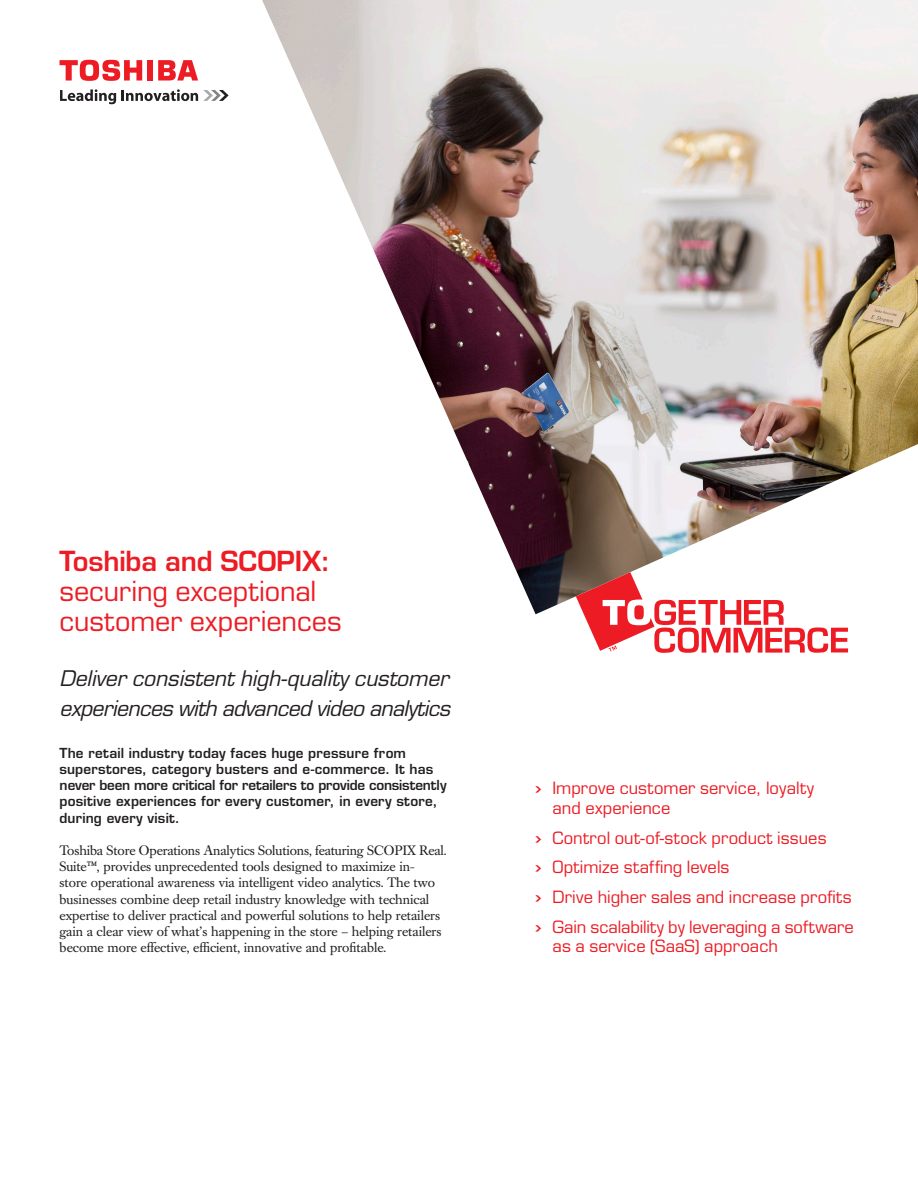
<style>
.page{position:relative;width:918px;height:1188px;background:#fff}
.page>*{position:absolute;margin:0;border:0;box-sizing:border-box;transform-origin:0 0}
._1A_title__color{font:27px/30px "Eurostile LT Std";color:#ed1c24}
._1A_title__color-2{font:italic 21px/30px "Eurostile LT Std";letter-spacing:-.01em;color:#231f20}
.t1{font:16.5px/19.8px "Eurostile LT Std";letter-spacing:.005em;color:#ed1c24}
._2F_body{font:13.5px/16.2px "Caslon Book BE";color:#231f20}
._1B_Introduction{font:600 13.5px/16.2px "Eurostile LT Std";letter-spacing:.01em;color:#231f20}
.s1{font-weight:600}
.s2{font-family:"Chevron"}
</style>
<div class="page">
<img style="left:262px;top:0;width:656px;height:614px">
<svg style="left:60px;top:89px;width:56px;height:15px"></svg>
<svg style="left:122px;top:89px;width:107px;height:12px"></svg>
<div style="left:147px;top:60px;width:6px;height:21px;background:#ed1c24"></div>
<svg style="left:158px;top:60px;width:40px;height:21px"></svg>
<svg style="left:60px;top:60px;width:82px;height:21px"></svg>
<svg style="left:576px;top:572px;width:272px;height:81px"></svg>
<p class="_1A_title__color" style="left:60px;top:546px;width:284px"><span class="s1">Toshiba and SCOPIX: </span>securing exceptional customer experiences</p>
<p class="_1A_title__color-2" style="left:60px;top:664px;width:392px">Deliver consistent high-quality customer experiences with advanced video analytics</p>
<p class="_1B_Introduction" style="left:60px;top:745px;width:389px">The retail industry today faces huge pressure from superstores, category busters and e-commerce. It has never been more critical for retailers to provide consistently positive experiences for every customer, in every store, during every visit.</p>
<p class="_2F_body" style="left:60px;top:843px;width:389px">Toshiba Store Operations Analytics Solutions, featuring SCOPIX Real.<br>Suite™, provides unprecedented tools designed to maximize in-<br>store operational awareness via intelligent video analytics. The two businesses combine deep retail industry knowledge with technical expertise to deliver practical and powerful solutions to help retailers gain a clear view of what’s happening in the store – helping retailers become more effective, efficient, innovative and profitable.</p>
<p class="t1" style="left:553px;top:778px;width:263px;text-indent:-17px"><span class="s2">•</span> Improve customer service, loyalty and experience</p>
<p class="t1" style="left:536px;top:828px;width:292px"><span class="s2">•</span> Control out-of-stock product issues</p>
<p class="t1" style="left:536px;top:857px;width:195px"><span class="s2">•</span> Optimize staffing levels</p>
<p class="t1" style="left:536px;top:887px;width:317px"><span class="s2">•</span> Drive higher sales and increase profits</p>
<p class="t1" style="left:553px;top:917px;width:303px;text-indent:-17px"><span class="s2">•</span> Gain scalability by leveraging a software as a service (SaaS) approach</p>
</div>
